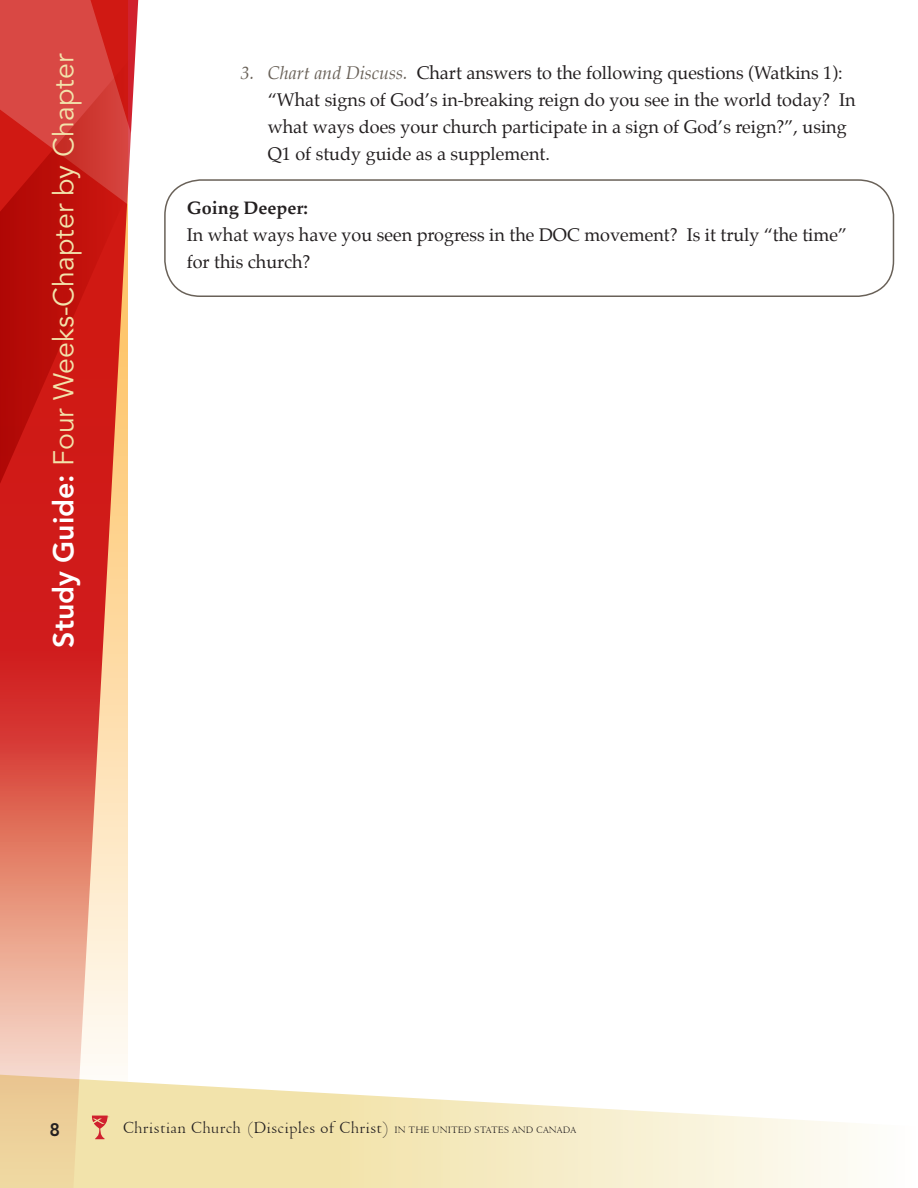
<style>
.page{position:relative;width:918px;height:1188px;background:#fff}
.page>*{position:absolute;margin:0;border:0;box-sizing:border-box;transform-origin:0 0}
.t1{font:28.5px "Avenir";color:#f2e3ab}
.t2{font:18px/27px "Palatino";color:#231f20}
.t3{font:18px "Venetian 301 BT";color:#231f20}
.t4{font:700 18px "Palatino";color:#231f20}
.t5{font:800 18px "Avenir";color:#231f20}
.s1{font-weight:800;color:#fff}
.s2{font-style:italic;color:#696158}
.s3{font-size:10.5px}
</style>
<div class="page">
<svg style="left:138px;top:1082px;width:719px;height:106px"></svg>
<svg style="left:0;top:484px;width:138px;height:704px;background:#e7917b"></svg>
<svg style="left:0;top:0;width:139px;height:35px;background:#d63c39"></svg>
<svg style="left:0;top:35px;width:137px;height:449px;background:#ce322b"></svg>
<div style="left:164px;top:179px;width:730px;height:118px;border:2px solid #696158;border-radius:36px"></div>
<h1 class="t1" style="left:47px;top:648px;width:596px;rotate:-90deg"><span class="s1">Study Guide:</span> Four Weeks-Chapter by Chapter</h1>
<p class="t2" style="left:268px;top:59px;width:589px;text-indent:-27px"><span class="s2">3. Chart and Discuss.</span> Chart answers to the following questions (Watkins 1): “What signs of God’s in-breaking reign do you see in the world today? In what ways does your church participate in a sign of God’s reign?”, using Q1 of study guide as a supplement.</p>
<p class="t4" style="left:187px;top:192px;width:122px">Going Deeper:</p>
<p class="t2" style="left:187px;top:221px;width:662px">In what ways have you seen progress in the DOC movement? Is it truly “the time” for this church?</p>
<p class="t5" style="left:49px;top:1119px;width:12px">8</p>
<p class="t3" style="left:123px;top:1117px;width:455px">Christian Church (Disciples of Christ) <span class="s3">IN THE UNITED STATES AND CANADA</span></p>
</div>
